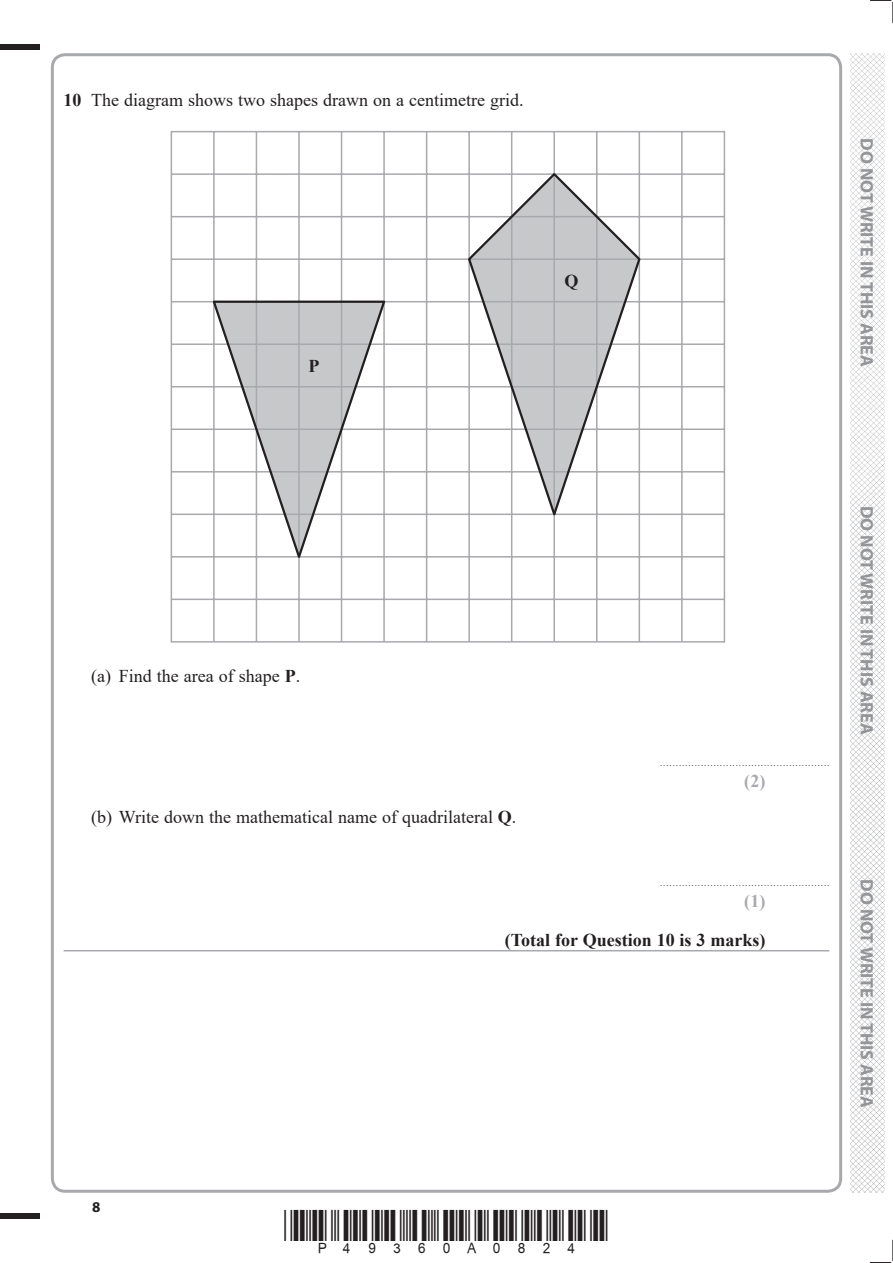
<style>
.page{position:relative;width:893px;height:1263px;background:#fff}
.page>*{position:absolute;margin:0;border:0;box-sizing:border-box;transform-origin:0 0}
.t1{font:18px "Times New Roman";color:#231f20}
.t2{font:700 18px "Myriad Pro";color:#939598}
.t3{font:700 18px "Times New Roman";color:#231f20}
.t4{font:700 18px "Times New Roman";color:#a8a9ad}
.t5{font:700 15px "Myriad Pro";color:#231f20}
.t6{font:9px "Times New Roman";color:#231f20}
.s1{font-weight:700}
</style>
<div class="page">
<div style="left:0;top:44px;width:40px;height:5px;background:#231f20"></div>
<div style="left:0;top:1214px;width:40px;height:5px;background:#231f20"></div>
<svg style="left:870px;top:0;width:23px;height:23px"></svg>
<svg style="left:869px;top:1240px;width:24px;height:23px"></svg>
<img style="left:850px;top:53px;width:34px;height:1140px">
<hr style="left:64px;top:950px;width:765px;height:1px;background:#a8a9ad">
<svg style="left:170px;top:131px;width:556px;height:512px"></svg>
<svg style="left:466px;top:171px;width:176px;height:350px"></svg>
<svg style="left:211px;top:299px;width:176px;height:265px"></svg>
<p class="t1" style="left:64px;top:90px;width:461px"><span class="s1">10</span> The diagram shows two shapes drawn on a centimetre grid.</p>
<p class="t3" style="left:308px;top:356px;width:12px">P</p>
<p class="t3" style="left:564px;top:271px;width:16px">Q</p>
<p class="t2" style="left:873px;top:138px;width:230px;rotate:90deg">DO NOT WRITE IN THIS AREA</p>
<p class="t1" style="left:91px;top:666px;width:210px">(a) Find the area of shape <span class="s1">P</span>.</p>
<p class="t1" style="left:91px;top:807px;width:426px">(b) Write down the mathematical name of quadrilateral <span class="s1">Q</span>.</p>
<p class="t6" style="left:660px;top:758px;width:171px">......................................................</p>
<p class="t4" style="left:744px;top:771px;width:23px">(2)</p>
<p class="t6" style="left:660px;top:878px;width:171px">......................................................</p>
<p class="t4" style="left:744px;top:891px;width:23px">(1)</p>
<p class="t3" style="left:504px;top:930px;width:262px">(Total for Question 10 is 3 marks)</p>
<p class="t2" style="left:873px;top:506px;width:230px;rotate:90deg">DO NOT WRITE IN THIS AREA</p>
<p class="t2" style="left:873px;top:879px;width:230px;rotate:90deg">DO NOT WRITE IN THIS AREA</p>
<p class="t5" style="left:92px;top:1201px;width:10px">8</p>
</div>
